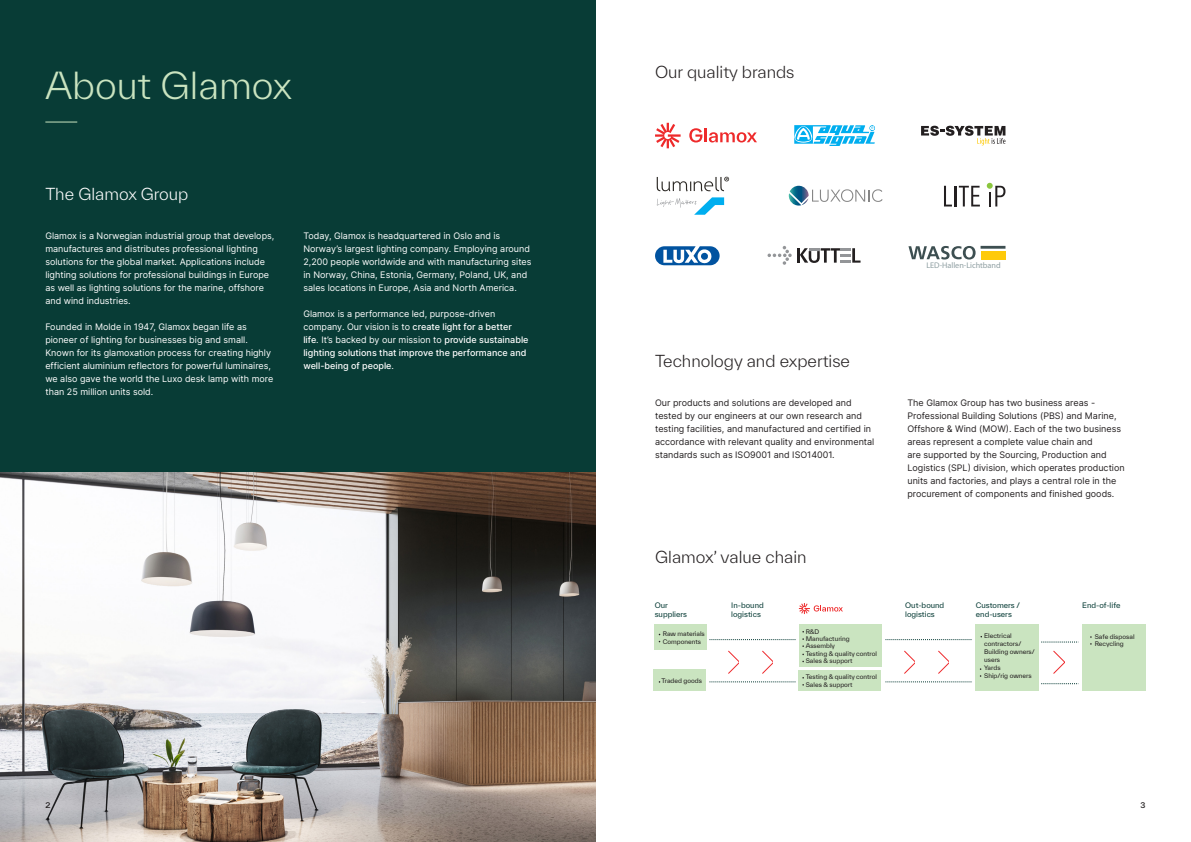
<style>
.page{position:relative;width:1191px;height:842px;background:#fff}
.page>*{position:absolute;margin:0;border:0;box-sizing:border-box;transform-origin:0 0}
.Headline_1_36pt{font:300 36px "TWK Everett";color:#cae4c0}
.Headline_3_16pt{font:300 16px "TWK Everett";color:#231f20}
.Headline_3_16pt-2{font:300 16px "TWK Everett";color:#fff}
.Body_copy_9pt{font:9px/13px "Inter";color:#fff}
.Body_copy_9pt-2{font:9px/13px "Inter";color:#231f20}
.Body_copy_9pt-3{font:500 9px/13px "Inter";color:#fff}
.t1{font:8.2px "Myriad";letter-spacing:-.005em;color:#90a0a3}
.Page_numbers_7_5pt{font:500 7.5px "TWK Everett";color:#231f20}
.t2{font:7.3px/8.8px "TWK Everett";color:#083c36}
.t3{font:6.1px/7.3px "TWK Everett";color:#231f20}
.s1{font-weight:400}
</style>
<div class="page">
<div style="left:0;top:0;width:595px;height:842px;background:#083c36"></div>
<img style="left:0;top:472px;width:595px;height:370px">
<hr style="left:45px;top:122px;width:32px;height:1px;background:#cae4c0">
<div style="left:654px;top:624px;width:52px;height:26px;background:#cae4c0"></div>
<svg style="left:799px;top:603px;width:44px;height:11px"></svg>
<div style="left:653px;top:670px;width:53px;height:21px;background:#cae4c0"></div>
<div style="left:799px;top:624px;width:82px;height:43px;background:#cae4c0"></div>
<div style="left:799px;top:670px;width:82px;height:21px;background:#cae4c0"></div>
<div style="left:975px;top:624px;width:63px;height:67px;background:#cae4c0"></div>
<div style="left:1082px;top:624px;width:63px;height:67px;background:#cae4c0"></div>
<svg style="left:1041px;top:642px;width:37px;height:1px"></svg>
<svg style="left:904px;top:650px;width:11px;height:24px"></svg>
<svg style="left:938px;top:650px;width:11px;height:24px"></svg>
<svg style="left:885px;top:639px;width:87px;height:1px"></svg>
<svg style="left:885px;top:682px;width:87px;height:1px"></svg>
<svg style="left:728px;top:650px;width:11px;height:24px"></svg>
<svg style="left:762px;top:650px;width:11px;height:24px"></svg>
<svg style="left:709px;top:639px;width:87px;height:1px"></svg>
<svg style="left:709px;top:682px;width:87px;height:1px"></svg>
<svg style="left:1041px;top:683px;width:37px;height:1px"></svg>
<svg style="left:1053px;top:650px;width:11px;height:24px"></svg>
<svg style="left:794px;top:125px;width:81px;height:21px"></svg>
<svg style="left:921px;top:126px;width:84px;height:19px"></svg>
<svg style="left:656px;top:177px;width:73px;height:14px"></svg>
<svg style="left:656px;top:197px;width:68px;height:18px"></svg>
<svg style="left:789px;top:186px;width:93px;height:20px"></svg>
<svg style="left:944px;top:186px;width:8px;height:20px"></svg>
<hr style="left:954px;top:186px;width:2px;height:20px;background:#231f20">
<svg style="left:958px;top:186px;width:22px;height:20px"></svg>
<svg style="left:986px;top:183px;width:19px;height:23px"></svg>
<svg style="left:655px;top:246px;width:64px;height:19px"></svg>
<svg style="left:767px;top:246px;width:24px;height:19px"></svg>
<hr style="left:796px;top:248px;width:3px;height:15px;background:#231f20">
<svg style="left:800px;top:248px;width:60px;height:15px"></svg>
<svg style="left:908px;top:246px;width:67px;height:14px"></svg>
<hr style="left:980px;top:246px;width:25px;height:3px;background:#3d4f51">
<div style="left:980px;top:251px;width:25px;height:8px;background:#feca0a"></div>
<svg style="left:655px;top:123px;width:25px;height:25px"></svg>
<hr style="left:704px;top:128px;width:3px;height:14px;background:#ee2a2b">
<svg style="left:709px;top:132px;width:48px;height:10px"></svg>
<svg style="left:689px;top:128px;width:13px;height:14px"></svg>
<p class="Headline_1_36pt" style="left:45px;top:61px;width:248px">About Glamox</p>
<p class="Headline_3_16pt-2" style="left:45px;top:183px;width:145px">The Glamox Group</p>
<p class="Body_copy_9pt" style="left:45px;top:229px;width:230px">Glamox is a Norwegian industrial group that develops, manufactures and distributes professional lighting solutions for the global market. Applications include lighting solutions for professional buildings in Europe as well as lighting solutions for the marine, offshore and wind industries.</p>
<p class="Body_copy_9pt" style="left:45px;top:320px;width:229px">Founded in Molde in 1947, Glamox began life as pioneer of lighting for businesses big and small.<br>Known for its glamoxation process for creating highly efficient aluminium reflectors for powerful luminaires, we also gave the world the Luxo desk lamp with more than 25 million units sold.</p>
<p class="Body_copy_9pt" style="left:303px;top:229px;width:230px">Today, Glamox is headquartered in Oslo and is Norway’s largest lighting company. Employing around 2,200 people worldwide and with manufacturing sites in Norway, China, Estonia, Germany, Poland, UK, and sales locations in Europe, Asia and North America.</p>
<p class="Body_copy_9pt-3" style="left:303px;top:307px;width:227px"><span class="s1">Glamox is a performance led, purpose-driven company. Our vision is to</span> create light for a better life<span class="s1">. It’s backed by our mission to</span> provide sustainable lighting solutions that improve the performance and well-being of people<span class="s1">.</span></p>
<p class="Page_numbers_7_5pt" style="left:45px;top:800px;width:7px">2</p>
<p class="Headline_3_16pt" style="left:655px;top:62px;width:141px">Our quality brands</p>
<p class="Headline_3_16pt" style="left:655px;top:350px;width:196px">Technology and expertise</p>
<p class="t1" style="left:926px;top:261px;width:76px">LED-Hallen-Lichtband</p>
<p class="Body_copy_9pt-2" style="left:655px;top:396px;width:221px">Our products and solutions are developed and tested by our engineers at our own research and testing facilities, and manufactured and certified in accordance with relevant quality and environmental standards such as ISO9001 and ISO14001.</p>
<p class="Body_copy_9pt-2" style="left:907px;top:396px;width:219px">The Glamox Group has two business areas - Professional Building Solutions (PBS) and Marine, Offshore &amp; Wind (MOW). Each of the two business areas represent a complete value chain and<br>are supported by the Sourcing, Production and Logistics (SPL) division, which operates production units and factories, and plays a central role in the procurement of components and finished goods.</p>
<p class="Headline_3_16pt" style="left:655px;top:546px;width:153px">Glamox’ value chain</p>
<p class="t2" style="left:654px;top:601px;width:34px">Our suppliers</p>
<p class="t2" style="left:731px;top:601px;width:34px">In-bound logistics</p>
<p class="t2" style="left:905px;top:601px;width:41px">Out-bound logistics</p>
<p class="t2" style="left:976px;top:601px;width:46px">Customers / end-users</p>
<p class="t2" style="left:1082px;top:601px;width:40px">End-of-life</p>
<p class="t3" style="left:663px;top:630px;width:44px">Raw materials<br>Components</p>
<p class="t3" style="left:661px;top:677px;width:42px">Traded goods</p>
<p class="t3" style="left:805px;top:628px;width:73px">R&amp;D<br>Manufacturing<br>Assembly<br>Testing &amp; quality control<br>Sales &amp; support</p>
<p class="t3" style="left:805px;top:673px;width:73px">Testing &amp; quality control<br>Sales &amp; support</p>
<p class="t3" style="left:984px;top:632px;width:52px;line-height:8px">Electrical contractors/<br>Building owners/ users<br>Yards<br>Ship/rig owners</p>
<p class="t3" style="left:1094px;top:632px;width:41px">Safe disposal<br>Recycling</p>
<p class="Page_numbers_7_5pt" style="left:1140px;top:800px;width:6px">3</p>
</div>
